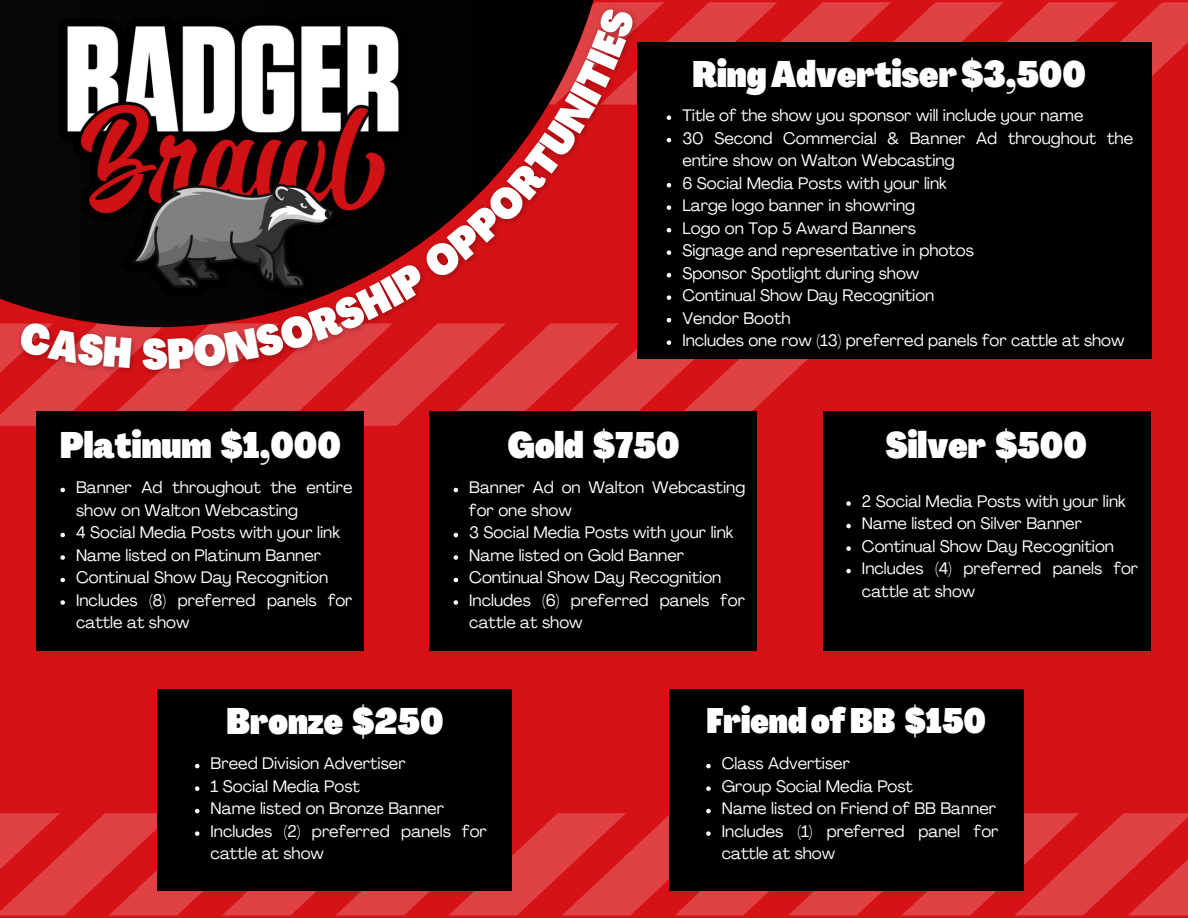
<style>
.page{position:relative;width:1188px;height:918px;background:#d71217}
.page>*{position:absolute;margin:0;border:0;box-sizing:border-box;transform-origin:0 0}
.t1{font:900 41.55px "Agrandir Tight";color:#fff}
.t2{font:900 36.15px "Agrandir Tight";color:#fff}
.t3{font:900 34.65px "Agrandir Tight";color:#fff}
.t4{font:16.5px/22.5px "Agrandir";color:#fff}
</style>
<div class="page">
<svg style="left:732px;top:2px;width:456px;height:103px;fill:#df4145"></svg>
<svg style="left:732px;top:359px;width:76px;height:52px;fill:#df4145"></svg>
<img style="left:0;top:0;width:732px;height:505px">
<svg style="left:0;top:813px;width:1188px;height:102px;fill:#df4145"></svg>
<div style="left:823px;top:411px;width:327px;height:240px;background:#000"></div>
<div style="left:637px;top:43px;width:514px;height:316px;background:#000"></div>
<svg style="left:667px;top:115px;width:4px;height:5px"></svg>
<svg style="left:667px;top:138px;width:4px;height:4px"></svg>
<svg style="left:667px;top:183px;width:4px;height:4px"></svg>
<svg style="left:667px;top:205px;width:4px;height:5px"></svg>
<svg style="left:667px;top:228px;width:4px;height:4px"></svg>
<svg style="left:667px;top:250px;width:4px;height:5px"></svg>
<svg style="left:667px;top:273px;width:4px;height:4px"></svg>
<svg style="left:667px;top:295px;width:4px;height:5px"></svg>
<svg style="left:667px;top:318px;width:4px;height:4px"></svg>
<svg style="left:667px;top:340px;width:4px;height:5px"></svg>
<div style="left:37px;top:411px;width:327px;height:240px;background:#000"></div>
<div style="left:430px;top:411px;width:327px;height:240px;background:#000"></div>
<svg style="left:60px;top:488px;width:5px;height:4px"></svg>
<svg style="left:60px;top:533px;width:5px;height:4px"></svg>
<svg style="left:60px;top:555px;width:5px;height:5px"></svg>
<svg style="left:60px;top:578px;width:5px;height:4px"></svg>
<svg style="left:60px;top:600px;width:5px;height:5px"></svg>
<svg style="left:454px;top:488px;width:4px;height:4px"></svg>
<svg style="left:454px;top:533px;width:4px;height:4px"></svg>
<svg style="left:454px;top:555px;width:4px;height:5px"></svg>
<svg style="left:454px;top:578px;width:4px;height:4px"></svg>
<svg style="left:454px;top:600px;width:4px;height:5px"></svg>
<svg style="left:846px;top:501px;width:5px;height:5px"></svg>
<svg style="left:846px;top:524px;width:5px;height:4px"></svg>
<svg style="left:846px;top:546px;width:5px;height:5px"></svg>
<svg style="left:846px;top:569px;width:5px;height:4px"></svg>
<div style="left:158px;top:690px;width:354px;height:201px;background:#000"></div>
<div style="left:669px;top:690px;width:354px;height:201px;background:#000"></div>
<svg style="left:195px;top:764px;width:4px;height:4px"></svg>
<svg style="left:195px;top:786px;width:4px;height:5px"></svg>
<svg style="left:195px;top:809px;width:4px;height:4px"></svg>
<svg style="left:195px;top:831px;width:4px;height:5px"></svg>
<svg style="left:706px;top:764px;width:5px;height:4px"></svg>
<svg style="left:706px;top:786px;width:5px;height:5px"></svg>
<svg style="left:706px;top:809px;width:5px;height:4px"></svg>
<svg style="left:706px;top:831px;width:5px;height:5px"></svg>
<svg style="left:18px;top:320px;width:114px;height:48px"></svg>
<svg style="left:168px;top:6px;width:467px;height:362px"></svg>
<h1 class="t1" style="left:142px;top:337px;width:27px">S</h1>
<h2 class="t2" style="left:60px;top:430px;width:282px">Platinum $1,000</h2>
<p class="t4" style="left:76px;top:478px;width:278px">Banner Ad throughout the entire show on Walton Webcasting<br>4 Social Media Posts with your link<br>Name listed on Platinum Banner<br>Continual Show Day Recognition<br>Includes (8) preferred panels for cattle at show</p>
<h2 class="t2" style="left:692px;top:60px;width:395px">RingAdvertiser$3,500</h2>
<p class="t4" style="left:682px;top:106px;width:452px">Title of the show you sponsor will include your name<br>30 Second Commercial &amp; Banner Ad throughout the entire show on Walton Webcasting<br>6 Social Media Posts with your link<br>Large logo banner in showring<br>Logo on Top 5 Award Banners<br>Signage and representative in photos<br>Sponsor Spotlight during show<br>Continual Show Day Recognition<br>Vendor Booth<br>Includes one row (13) preferred panels for cattle at show</p>
<h2 class="t2" style="left:508px;top:430px;width:173px">Gold $750</h2>
<p class="t4" style="left:469px;top:478px;width:277px">Banner Ad on Walton Webcasting for one show<br>3 Social Media Posts with your link<br>Name listed on Gold Banner<br>Continual Show Day Recognition<br>Includes (6) preferred panels for cattle at show</p>
<h2 class="t2" style="left:886px;top:430px;width:202px">Silver $500</h2>
<p class="t4" style="left:862px;top:492px;width:278px">2 Social Media Posts with your link<br>Name listed on Silver Banner<br>Continual Show Day Recognition<br>Includes (4) preferred panels for cattle at show</p>
<h2 class="t2" style="left:227px;top:707px;width:218px">Bronze $250</h2>
<p class="t4" style="left:211px;top:754px;width:278px">Breed Division Advertiser<br>1 Social Media Post<br>Name listed on Bronze Banner<br>Includes (2) preferred panels for cattle at show</p>
<h3 class="t3" style="left:706px;top:707px;width:281px">FriendofBB $150</h3>
<p class="t4" style="left:722px;top:754px;width:278px">Class Advertiser<br>Group Social Media Post<br>Name listed on Friend of BB Banner<br>Includes (1) preferred panel for cattle at show</p>
</div>
